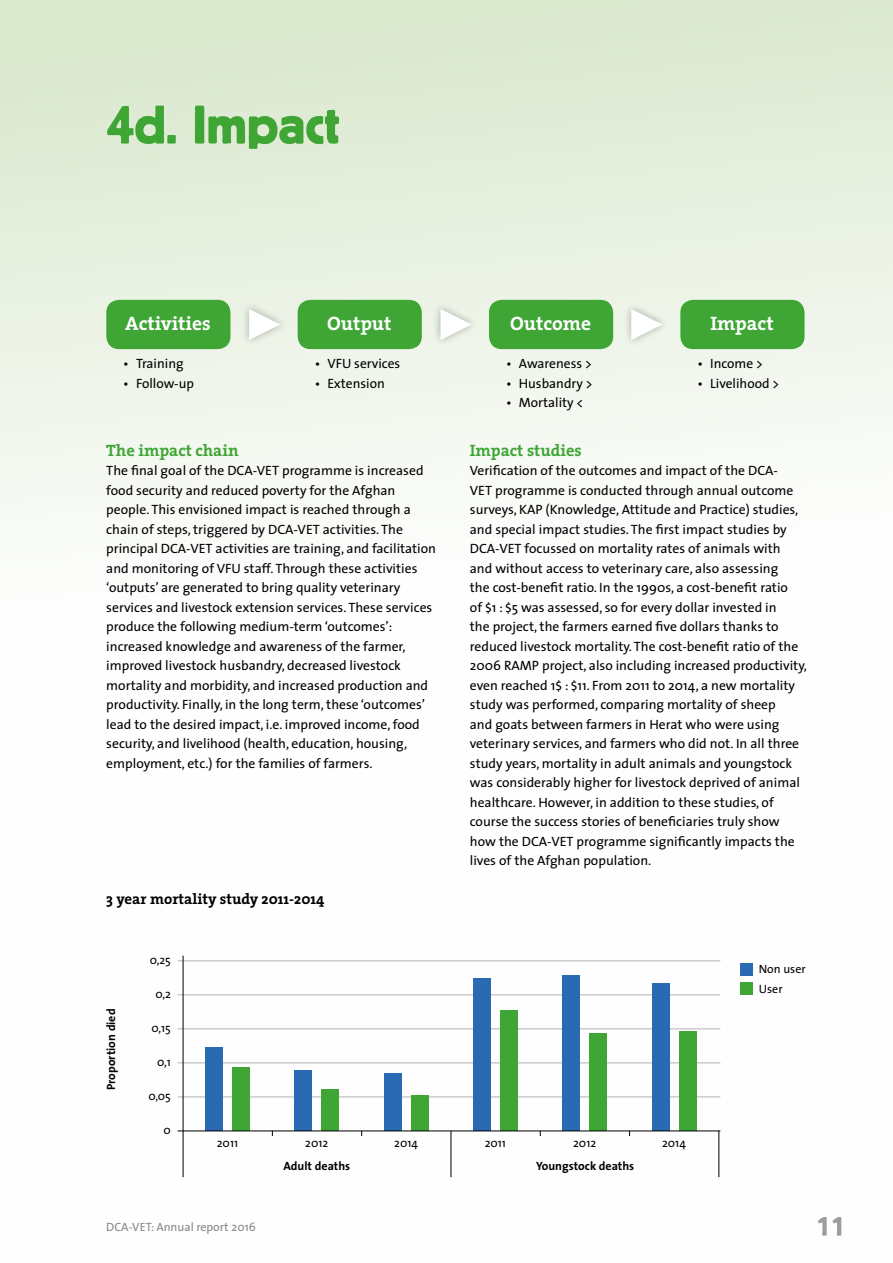
<style>
.page{position:relative;width:893px;height:1263px;background:#fff}
.page>*{position:absolute;margin:0;border:0;box-sizing:border-box;transform-origin:0 0}
.t1{font:700 19.5px "The Serif";color:#fff}
.t2{font:700 16.5px "The Serif";color:#3fa535}
.t3{font:700 15px "The Serif";color:#000}
.t4{font:13.5px/19.5px "The Sans";color:#000}
.t5{font:12px/19.5px "The Sans";color:#000}
.t6{font:700 12px "The Sans";color:#000}
.t7{font:12px "The Sans";color:#878787}
</style>
<div class="page">
<div style="left:0;top:0;width:893px;height:1263px;background:linear-gradient(to bottom,#e4eedb,#fff)"></div>
<svg style="left:107px;top:106px;width:232px;height:43px;background:#9bcd90"></svg>
<div style="left:106px;top:300px;width:124px;height:49px;background:#3fa535;border-radius:13px"></div>
<div style="left:298px;top:300px;width:124px;height:49px;background:#3fa535;border-radius:13px"></div>
<div style="left:489px;top:300px;width:124px;height:49px;background:#3fa535;border-radius:13px"></div>
<div style="left:680px;top:300px;width:124px;height:49px;background:#3fa535;border-radius:13px"></div>
<div style="left:241px;top:302px;width:46px;height:45px;background:#000;opacity:.3"></div>
<svg style="left:249px;top:309px;width:31px;height:31px"></svg>
<div style="left:432px;top:302px;width:47px;height:45px;background:#000;opacity:.3"></div>
<svg style="left:441px;top:309px;width:31px;height:31px"></svg>
<div style="left:623px;top:302px;width:46px;height:45px;background:#000;opacity:.3"></div>
<svg style="left:631px;top:309px;width:31px;height:31px"></svg>
<hr style="left:451px;top:1131px;width:1px;height:46px;background:#000">
<hr style="left:719px;top:1131px;width:1px;height:46px;background:#000">
<hr style="left:178px;top:1097px;width:542px;height:1px;background:#b3b2b2">
<hr style="left:178px;top:1063px;width:542px;height:1px;background:#b3b2b2">
<hr style="left:178px;top:1028px;width:542px;height:1px;background:#b3b2b2">
<hr style="left:178px;top:994px;width:542px;height:1px;background:#b3b2b2">
<hr style="left:178px;top:960px;width:542px;height:1px;background:#b3b2b2">
<div style="left:205px;top:1047px;width:17px;height:84px;background:#2a6ab2"></div>
<div style="left:295px;top:1070px;width:17px;height:61px;background:#2a6ab2"></div>
<div style="left:384px;top:1073px;width:17px;height:58px;background:#2a6ab2"></div>
<div style="left:473px;top:978px;width:17px;height:153px;background:#2a6ab2"></div>
<div style="left:563px;top:975px;width:17px;height:156px;background:#2a6ab2"></div>
<div style="left:652px;top:983px;width:17px;height:148px;background:#2a6ab2"></div>
<div style="left:232px;top:1068px;width:17px;height:63px;background:#3fa535"></div>
<div style="left:322px;top:1089px;width:17px;height:42px;background:#3fa535"></div>
<div style="left:411px;top:1095px;width:17px;height:36px;background:#3fa535"></div>
<div style="left:500px;top:1010px;width:17px;height:121px;background:#3fa535"></div>
<div style="left:590px;top:1033px;width:17px;height:98px;background:#3fa535"></div>
<div style="left:679px;top:1031px;width:17px;height:100px;background:#3fa535"></div>
<div style="left:740px;top:963px;width:13px;height:12px;background:#2a6ab2"></div>
<div style="left:740px;top:982px;width:13px;height:13px;background:#3fa535"></div>
<hr style="left:178px;top:1131px;width:542px;height:1px;background:#000">
<hr style="left:183px;top:956px;width:1px;height:221px;background:#000">
<svg style="left:818px;top:1217px;width:23px;height:19px"></svg>
<h1 class="t1" style="left:125px;top:307px;width:87px">Activities</h1>
<h1 class="t1" style="left:327px;top:307px;width:66px">Output</h1>
<h1 class="t1" style="left:510px;top:307px;width:83px">Outcome</h1>
<h1 class="t1" style="left:710px;top:307px;width:65px">Impact</h1>
<p class="t4" style="left:123px;top:354px;width:62px">• Training</p>
<p class="t4" style="left:123px;top:373px;width:72px">• Follow-up</p>
<p class="t4" style="left:315px;top:354px;width:87px">• VFU services</p>
<p class="t4" style="left:315px;top:373px;width:72px">• Extension</p>
<p class="t4" style="left:697px;top:354px;width:67px">• Income &gt;</p>
<p class="t4" style="left:697px;top:373px;width:83px">• Livelihood &gt;</p>
<p class="t4" style="left:506px;top:354px;width:87px">• Awareness &gt;</p>
<p class="t4" style="left:506px;top:373px;width:88px">• Husbandry &gt;</p>
<p class="t4" style="left:506px;top:393px;width:79px">• Mortality &lt;</p>
<p class="t2" style="left:106px;top:436px;width:134px">The impact chain</p>
<p class="t4" style="left:106px;top:460px;width:331px">The final goal of the DCA-VET programme is increased food security and reduced poverty for the Afghan people. This envisioned impact is reached through a chain of steps, triggered by DCA-VET activities. The principal DCA-VET activities are training, and facilitation and monitoring of VFU staff. Through these activities ‘outputs’ are generated to bring quality veterinary services and livestock extension services. These services produce the following medium-term ‘outcomes’: increased knowledge and awareness of the farmer, improved livestock husbandry, decreased livestock mortality and morbidity, and increased production and productivity. Finally, in the long term, these ‘outcomes’ lead to the desired impact, i.e. improved income, food security, and livelihood (health, education, housing, employment, etc.) for the families of farmers.</p>
<p class="t3" style="left:106px;top:886px;width:220px">3 year mortality study 2011-2014</p>
<p class="t6" style="left:101px;top:1090px;width:83px;rotate:-90deg">Proportion died</p>
<p class="t5" style="left:150px;top:949px;width:23px">0,25</p>
<p class="t5" style="left:155px;top:983px;width:17px">0,2</p>
<p class="t5" style="left:152px;top:1017px;width:21px">0,15</p>
<p class="t5" style="left:157px;top:1051px;width:15px">0,1</p>
<p class="t5" style="left:148px;top:1085px;width:24px">0,05</p>
<p class="t5" style="left:163px;top:1119px;width:9px">0</p>
<p class="t2" style="left:470px;top:436px;width:114px">Impact studies</p>
<p class="t4" style="left:470px;top:460px;width:339px">Verification of the outcomes and impact of the DCA-<br>VET programme is conducted through annual outcome surveys, KAP (Knowledge, Attitude and Practice) studies, and special impact studies. The first impact studies by DCA-VET focussed on mortality rates of animals with<br>and without access to veterinary care, also assessing<br>the cost-benefit ratio. In the 1990s, a cost-benefit ratio<br>of $1 : $5 was assessed, so for every dollar invested in<br>the project, the farmers earned five dollars thanks to reduced livestock mortality. The cost-benefit ratio of the 2006 RAMP project, also including increased productivity, even reached 1$ : $11. From 2011 to 2014, a new mortality study was performed, comparing mortality of sheep<br>and goats between farmers in Herat who were using veterinary services, and farmers who did not. In all three study years, mortality in adult animals and youngstock was considerably higher for livestock deprived of animal healthcare. However, in addition to these studies, of course the success stories of beneficiaries truly show how the DCA-VET programme significantly impacts the lives of the Afghan population.</p>
<p class="t5" style="left:759px;top:959px;width:48px">Non user<br>User</p>
<p class="t5" style="left:217px;top:1133px;width:23px">2011</p>
<p class="t5" style="left:305px;top:1133px;width:24px">2012</p>
<p class="t5" style="left:394px;top:1133px;width:25px">2014</p>
<p class="t5" style="left:485px;top:1133px;width:23px">2011</p>
<p class="t5" style="left:573px;top:1133px;width:24px">2012</p>
<p class="t5" style="left:662px;top:1133px;width:25px">2014</p>
<p class="t6" style="left:536px;top:1156px;width:100px">Youngstock deaths</p>
<p class="t6" style="left:283px;top:1156px;width:68px">Adult deaths</p>
<p class="t7" style="left:106px;top:1217px;width:151px">DCA-VET: Annual report 2016</p>
</div>
